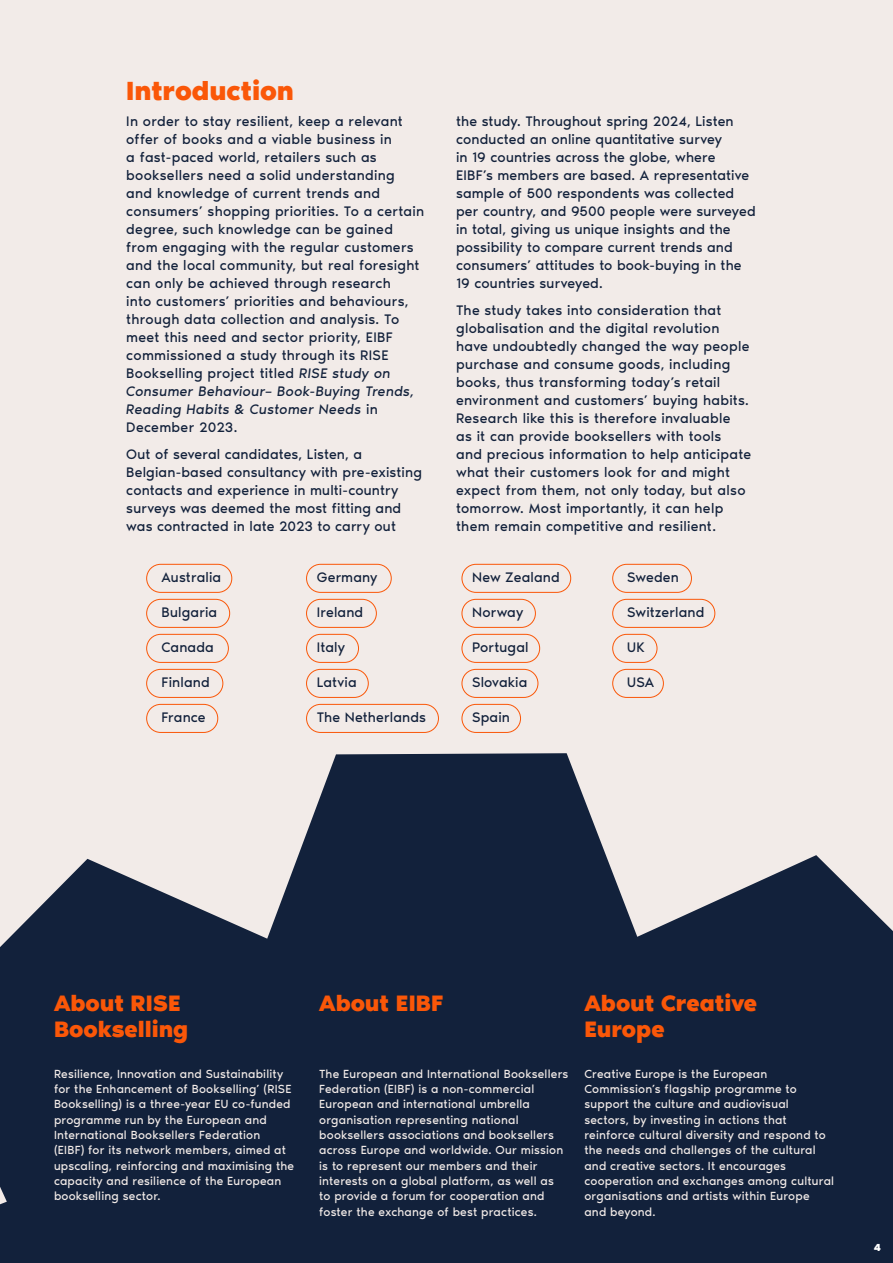
<style>
.page{position:relative;width:893px;height:1263px;background:#f2ebe8}
.page>*{position:absolute;margin:0;border:0;box-sizing:border-box;transform-origin:0 0}
.t1{font:700 27px "Noir Pro";color:#fa5708}
.t2{font:700 22.95px/25.5px "Noir Pro";color:#fa5708}
.t3{font:14.25px/18px "Noir Pro";letter-spacing:.015em;color:#12213b}
.t4{font:12.15px/15.3px "Noir Pro";letter-spacing:.015em;color:#f2ebe8}
.t5{font:700 10.5px "Noir Pro";color:#fff}
.s1{font-style:italic}
</style>
<div class="page">
<svg style="left:0;top:753px;width:893px;height:510px;fill:#12213b"></svg>
<div style="left:146px;top:564px;width:86px;height:29px;border:1px solid #fa5708;border-radius:14px"></div>
<div style="left:306px;top:564px;width:86px;height:29px;border:1px solid #fa5708;border-radius:14px"></div>
<div style="left:612px;top:564px;width:80px;height:29px;border:1px solid #fa5708;border-radius:14px"></div>
<div style="left:462px;top:564px;width:109px;height:29px;border:1px solid #fa5708;border-radius:14px"></div>
<div style="left:146px;top:599px;width:84px;height:29px;border:1px solid #fa5708;border-radius:14px"></div>
<div style="left:306px;top:599px;width:71px;height:29px;border:1px solid #fa5708;border-radius:14px"></div>
<div style="left:612px;top:599px;width:103px;height:29px;border:1px solid #fa5708;border-radius:14px"></div>
<div style="left:462px;top:599px;width:74px;height:29px;border:1px solid #fa5708;border-radius:14px"></div>
<div style="left:146px;top:634px;width:83px;height:29px;border:1px solid #fa5708;border-radius:14px"></div>
<div style="left:306px;top:634px;width:53px;height:29px;border:1px solid #fa5708;border-radius:14px"></div>
<div style="left:612px;top:634px;width:45px;height:29px;border:1px solid #fa5708;border-radius:14px"></div>
<div style="left:462px;top:634px;width:78px;height:29px;border:1px solid #fa5708;border-radius:14px"></div>
<div style="left:146px;top:669px;width:77px;height:29px;border:1px solid #fa5708;border-radius:14px"></div>
<div style="left:306px;top:669px;width:63px;height:29px;border:1px solid #fa5708;border-radius:14px"></div>
<div style="left:612px;top:669px;width:52px;height:29px;border:1px solid #fa5708;border-radius:14px"></div>
<div style="left:462px;top:669px;width:76px;height:29px;border:1px solid #fa5708;border-radius:14px"></div>
<div style="left:146px;top:704px;width:72px;height:29px;border:1px solid #fa5708;border-radius:14px"></div>
<div style="left:306px;top:704px;width:133px;height:29px;border:1px solid #fa5708;border-radius:14px"></div>
<div style="left:462px;top:704px;width:59px;height:29px;border:1px solid #fa5708;border-radius:14px"></div>
<h1 class="t1" style="left:126px;top:69px;width:169px">Introduction</h1>
<p class="t3" style="left:126px;top:112px;width:299px">In order to stay resilient, keep a relevant offer of books and a viable business in<br>a fast-paced world, retailers such as booksellers need a solid understanding and knowledge of current trends and consumers’ shopping priorities. To a certain degree, such knowledge can be gained from engaging with the regular customers and the local community, but real foresight can only be achieved through research<br>into customers’ priorities and behaviours, through data collection and analysis. To meet this need and sector priority, EIBF commissioned a study through its RISE Bookselling project titled <span class="s1">RISE study on Consumer Behaviour– Book-Buying Trends, Reading Habits &amp; Customer Needs</span> in December 2023.</p>
<p class="t3" style="left:126px;top:444px;width:297px">Out of several candidates, Listen, a Belgian-based consultancy with pre-existing contacts and experience in multi-country surveys was deemed the most fitting and was contracted in late 2023 to carry out</p>
<p class="t3" style="left:162px;top:567px;width:61px">Australia</p>
<p class="t3" style="left:162px;top:602px;width:57px">Bulgaria</p>
<p class="t3" style="left:162px;top:637px;width:54px">Canada</p>
<p class="t3" style="left:162px;top:672px;width:50px">Finland</p>
<p class="t3" style="left:162px;top:707px;width:46px">France</p>
<p class="t3" style="left:317px;top:567px;width:62px">Germany</p>
<p class="t3" style="left:317px;top:602px;width:48px">Ireland</p>
<p class="t3" style="left:317px;top:637px;width:30px">Italy</p>
<p class="t3" style="left:317px;top:672px;width:41px">Latvia</p>
<p class="t3" style="left:317px;top:707px;width:111px">The Netherlands</p>
<p class="t3" style="left:456px;top:112px;width:301px">the study. Throughout spring 2024, Listen conducted an online quantitative survey<br>in 19 countries across the globe, where EIBF’s members are based. A representative sample of 500 respondents was collected per country, and 9500 people were surveyed in total, giving us unique insights and the possibility to compare current trends and consumers’ attitudes to book-buying in the 19 countries surveyed.</p>
<p class="t3" style="left:456px;top:300px;width:297px">The study takes into consideration that globalisation and the digital revolution have undoubtedly changed the way people purchase and consume goods, including books, thus transforming today’s retail environment and customers’ buying habits.<br>Research like this is therefore invaluable<br>as it can provide booksellers with tools<br>and precious information to help anticipate what their customers look for and might expect from them, not only today, but also tomorrow. Most importantly, it can help them remain competitive and resilient.</p>
<p class="t3" style="left:472px;top:567px;width:89px">New Zealand</p>
<p class="t3" style="left:472px;top:602px;width:53px">Norway</p>
<p class="t3" style="left:472px;top:637px;width:58px">Portugal</p>
<p class="t3" style="left:472px;top:672px;width:57px">Slovakia</p>
<p class="t3" style="left:472px;top:707px;width:39px">Spain</p>
<p class="t3" style="left:627px;top:567px;width:53px">Sweden</p>
<p class="t3" style="left:627px;top:602px;width:79px">Switzerland</p>
<p class="t3" style="left:627px;top:637px;width:19px">UK</p>
<p class="t3" style="left:627px;top:672px;width:28px">USA</p>
<h2 class="t2" style="left:54px;top:989px;width:136px">About RISE<br>Bookselling</h2>
<p class="t4" style="left:54px;top:1065px;width:242px">Resilience, Innovation and Sustainability for the Enhancement of Bookselling’ (RISE Bookselling) is a three-year EU co-funded programme run by the European and International Booksellers Federation<br>(EIBF) for its network members, aimed at upscaling, reinforcing and maximising the capacity and resilience of the European bookselling sector.</p>
<h2 class="t2" style="left:319px;top:989px;width:126px">About EIBF</h2>
<p class="t4" style="left:319px;top:1065px;width:251px">The European and International Booksellers Federation (EIBF) is a non-commercial European and international umbrella organisation representing national booksellers associations and booksellers across Europe and worldwide. Our mission is to represent our members and their interests on a global platform, as well as<br>to provide a forum for cooperation and foster the exchange of best practices.</p>
<h2 class="t2" style="left:584px;top:989px;width:174px">About Creative<br>Europe</h2>
<p class="t4" style="left:584px;top:1065px;width:251px">Creative Europe is the European Commission’s flagship programme to support the culture and audiovisual sectors, by investing in actions that reinforce cultural diversity and respond to the needs and challenges of the cultural and creative sectors. It encourages cooperation and exchanges among cultural organisations and artists within Europe and beyond.</p>
<p class="t5" style="left:874px;top:1239px;width:9px">4</p>
</div>
